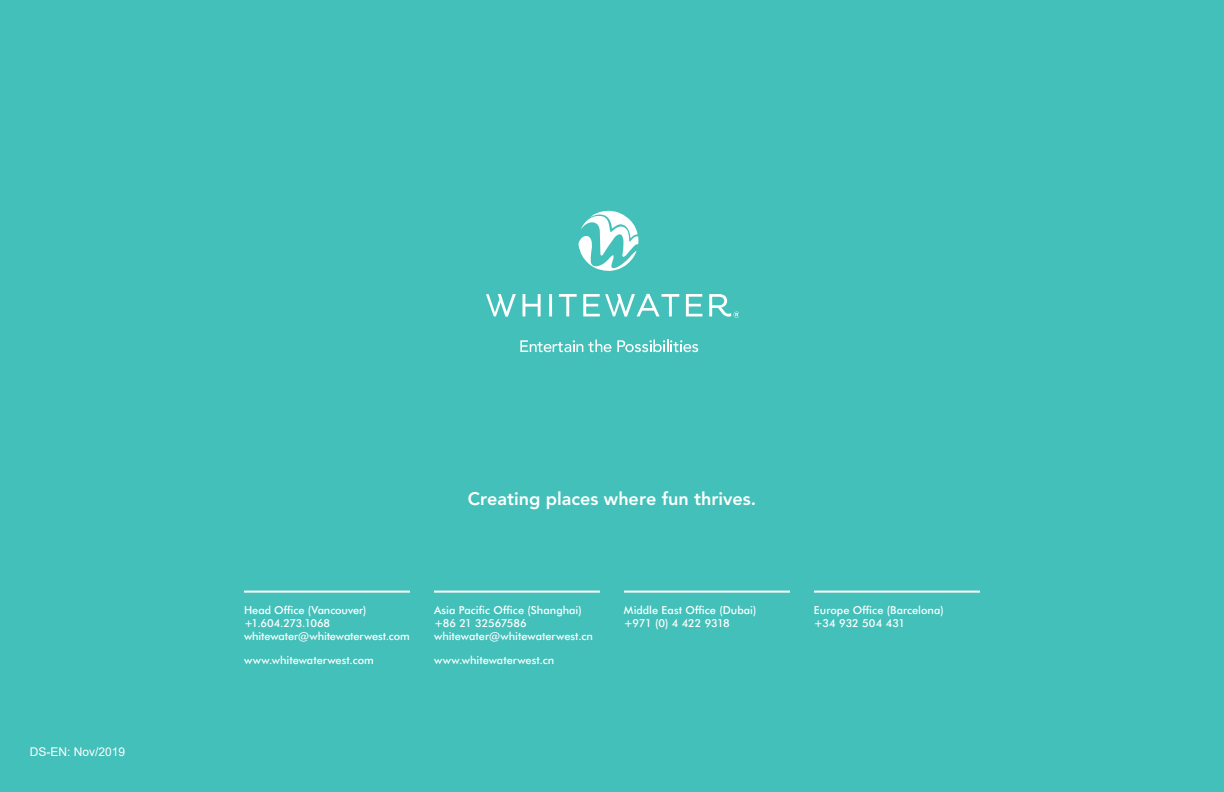
<style>
.page{position:relative;width:1224px;height:792px;background:#43c0b9}
.page>*{position:absolute;margin:0;border:0;box-sizing:border-box;transform-origin:0 0}
.t1{font:800 18px "Avenir LT Pro";color:#fff}
.t2{font:12px "Arial";color:#fff}
.t3{font:500 11px/13.2px "Futura BT";color:#fff}
</style>
<div class="page">
<svg style="left:523px;top:294px;width:18px;height:22px"></svg>
<svg style="left:549px;top:294px;width:3px;height:22px"></svg>
<svg style="left:559px;top:294px;width:18px;height:22px"></svg>
<svg style="left:686px;top:294px;width:16px;height:22px"></svg>
<svg style="left:486px;top:294px;width:30px;height:23px"></svg>
<svg style="left:583px;top:294px;width:96px;height:23px"></svg>
<svg style="left:578px;top:211px;width:61px;height:60px"></svg>
<svg style="left:709px;top:294px;width:29px;height:24px"></svg>
<svg style="left:520px;top:340px;width:91px;height:12px"></svg>
<svg style="left:617px;top:340px;width:81px;height:12px"></svg>
<hr style="left:244px;top:591px;width:166px;height:2px;background:#fff">
<hr style="left:434px;top:591px;width:166px;height:2px;background:#fff">
<hr style="left:624px;top:591px;width:166px;height:2px;background:#fff">
<hr style="left:814px;top:591px;width:166px;height:2px;background:#fff">
<p class="t2" style="left:30px;top:744px;width:97px">DS-EN: Nov/2019</p>
<h1 class="t1" style="left:468px;top:488px;width:290px">Creating places where fun thrives.</h1>
<p class="t3" style="left:244px;top:603px;width:167px">Head Office (Vancouver) +1.604.273.1068 whitewater@whitewaterwest.com</p>
<p class="t3" style="left:244px;top:653px;width:131px">www.whitewaterwest.com</p>
<p class="t3" style="left:434px;top:603px;width:161px">Asia Pacific Office (Shanghai) +86 21 32567586 whitewater@whitewaterwest.cn</p>
<p class="t3" style="left:434px;top:653px;width:122px">www.whitewaterwest.cn</p>
<p class="t3" style="left:624px;top:603px;width:134px">Middle East Office (Dubai) +971 (0) 4 422 9318</p>
<p class="t3" style="left:814px;top:603px;width:131px">Europe Office (Barcelona) +34 932 504 431</p>
</div>
